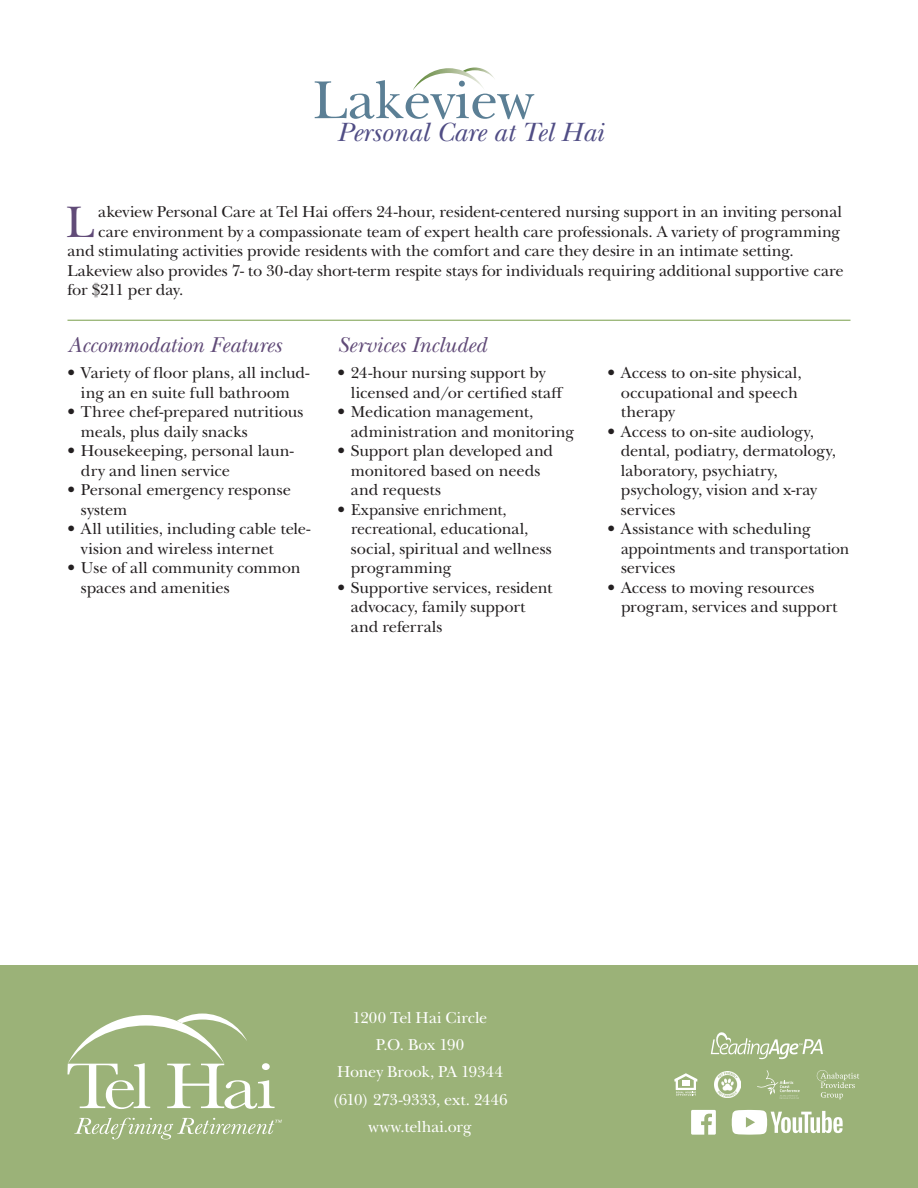
<style>
.page{position:relative;width:918px;height:1188px;background:#fff}
.page>*{position:absolute;margin:0;border:0;box-sizing:border-box;transform-origin:0 0}
.t1{font:55.65px "New Baskerville";color:#5b7f95}
.t2{font:46.05px "New Baskerville ITC Pro";color:#614b78}
.t3{font:italic 27.6px "New Baskerville";color:#504d85}
.t4{font:italic 22.5px "New Baskerville ITC Pro";letter-spacing:-.01em;color:#614b78}
.t5{font:16.5px/19.5px "New Baskerville ITC Pro";letter-spacing:-.005em;color:#231f20}
.t6{font:16.5px/27.5px "New Baskerville ITC Pro";letter-spacing:-.005em;color:#fff;text-align:center}
</style>
<div class="page">
<div style="left:0;top:965px;width:918px;height:223px;background:#9bb278"></div>
<svg style="left:74px;top:1118px;width:208px;height:21px"></svg>
<svg style="left:68px;top:1014px;width:207px;height:95px"></svg>
<svg style="left:674px;top:1073px;width:23px;height:23px"></svg>
<svg style="left:757px;top:1070px;width:43px;height:29px"></svg>
<svg style="left:817px;top:1070px;width:42px;height:29px"></svg>
<svg style="left:711px;top:1032px;width:112px;height:27px"></svg>
<svg style="left:691px;top:1110px;width:25px;height:25px"></svg>
<svg style="left:732px;top:1110px;width:111px;height:25px"></svg>
<img style="left:714px;top:1072px;width:26px;height:26px">
<hr style="left:68px;top:320px;width:782px;height:1px;background:#789d4a">
<svg style="left:413px;top:68px;width:81px;height:22px"></svg>
<h1 class="t1" style="left:313px;top:66px;width:222px">Lakeview</h1>
<h3 class="t3" style="left:337px;top:116px;width:268px">Personal Care at Tel Hai</h3>
<h2 class="t2" style="left:66px;top:196px;width:30px">L</h2>
<p class="t5" style="left:98px;top:203px;width:745px">akeview Personal Care at Tel Hai offers 24-hour, resident-centered nursing support in an inviting personal</p>
<p class="t5" style="left:98px;top:222px;width:743px">care environment by a compassionate team of expert health care professionals. A variety of programming</p>
<p class="t5" style="left:67px;top:242px;width:728px">and stimulating activities provide residents with the comfort and care they desire in an intimate setting.</p>
<p class="t5" style="left:67px;top:261px;width:778px">Lakeview also provides 7- to 30-day short-term respite stays for individuals requiring additional supportive care</p>
<p class="t5" style="left:67px;top:281px;width:117px">for $211 per day.</p>
<h3 class="t4" style="left:68px;top:332px;width:215px">Accommodation Features</h3>
<p class="t5" style="left:68px;top:364px;width:243px;text-align:center">• Variety of floor plans, all includ&shy;ing an en suite full bathroom</p>
<p class="t5" style="left:81px;top:403px;width:224px;text-indent:-13px">• Three chef-prepared nutritious meals, plus daily snacks</p>
<p class="t5" style="left:81px;top:442px;width:214px;text-indent:-13px">• Housekeeping, personal laun&shy;dry and linen service</p>
<p class="t5" style="left:81px;top:481px;width:211px;text-indent:-13px">• Personal emergency response system</p>
<p class="t5" style="left:81px;top:520px;width:231px;text-indent:-13px">• All utilities, including cable tele&shy;vision and wireless internet</p>
<p class="t5" style="left:81px;top:559px;width:221px;text-indent:-13px">• Use of all community common spaces and amenities</p>
<h3 class="t4" style="left:338px;top:332px;width:151px">Services Included</h3>
<p class="t5" style="left:351px;top:364px;width:214px;text-indent:-13px">• 24-hour nursing support by licensed and/or certified staff</p>
<p class="t5" style="left:351px;top:403px;width:225px;text-indent:-13px">• Medication management, administration and monitoring</p>
<p class="t5" style="left:351px;top:442px;width:204px;text-indent:-13px">• Support plan developed and monitored based on needs and requests</p>
<p class="t5" style="left:351px;top:500px;width:202px;text-indent:-13px">• Expansive enrichment, recreational, educational, social, spiritual and wellness programming</p>
<p class="t5" style="left:351px;top:578px;width:203px;text-indent:-13px">• Supportive services, resident advocacy, family support and referrals</p>
<p class="t5" style="left:621px;top:364px;width:182px;text-indent:-13px">• Access to on-site physical, occupational and speech therapy</p>
<p class="t5" style="left:621px;top:422px;width:217px;text-indent:-13px">• Access to on-site audiology, dental, podiatry, dermatology, laboratory, psychiatry, psychology, vision and x-ray services</p>
<p class="t5" style="left:621px;top:520px;width:230px;text-indent:-14px">• Assistance with scheduling appointments and transportation services</p>
<p class="t5" style="left:621px;top:578px;width:218px;text-indent:-13px">• Access to moving resources program, services and support</p>
<p class="t6" style="left:332px;top:1004px;width:177px">1200 Tel Hai Circle<br>P.O. Box 190<br>Honey Brook, PA 19344 (610) 273-9333, ext. 2446 www.telhai.org</p>
</div>
